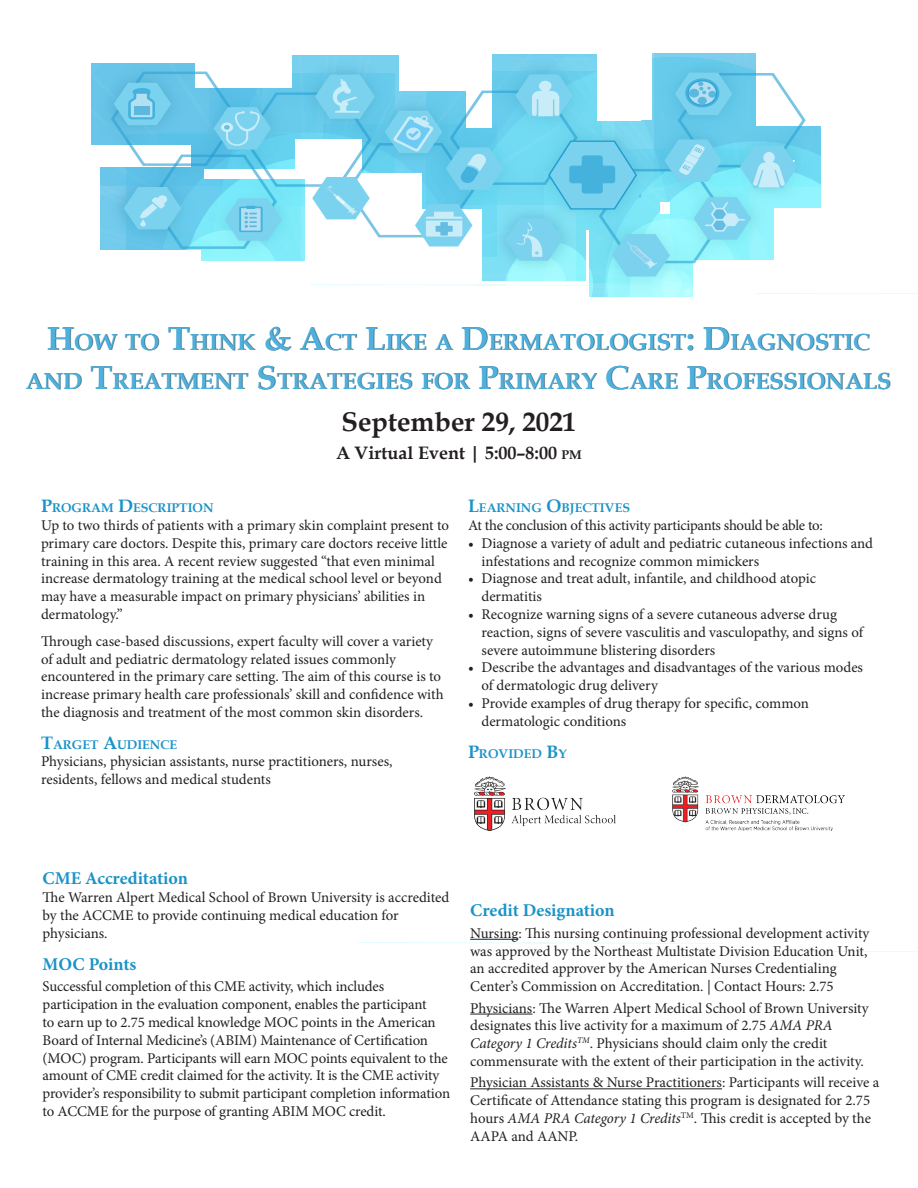
<style>
.page{position:relative;width:918px;height:1188px;background:#fff}
.page>*{position:absolute;margin:0;border:0;box-sizing:border-box;transform-origin:0 0}
.t1{font:700 27px "Book Antiqua";color:#231f20}
.t2{font:700 23.1px/39.6px "Book Antiqua";color:#4db0dd;text-align:center}
.t3{font:700 18px "Minion Pro";color:#1b93c8}
.t4{font:700 18px "Book Antiqua";color:#231f20}
.t5{font:14.85px/17.9px "Minion Pro";letter-spacing:-.005em;color:#231f20}
.t6{font:700 12.6px "Book Antiqua";color:#1b93c8}
.s1{font-size:33px}
.s2{font-size:12.6px}
.s3{font-size:18px}
.s4{font-style:italic}
</style>
<div class="page">
<img style="left:91px;top:63px;width:104px;height:122px">
<img style="left:652px;top:54px;width:103px;height:12px">
<img style="left:101px;top:168px;width:8px;height:81px">
<div style="left:91px;top:64px;width:103px;height:80px;background:#69c6ea"></div>
<svg style="left:109px;top:66px;width:809px;height:231px"></svg>
<div style="left:134px;top:106px;width:16px;height:9px;background:#5cb8de"></div>
<img style="left:673px;top:776px;width:172px;height:54px">
<img style="left:474px;top:776px;width:141px;height:54px">
<hr style="left:470px;top:939px;width:48px;height:1px;background:#231f20">
<hr style="left:470px;top:1014px;width:62px;height:1px;background:#231f20">
<hr style="left:470px;top:1088px;width:252px;height:1px;background:#231f20">
<h2 class="t2" style="left:26px;top:322px;width:867px"><span class="s1">H</span>OW TO <span class="s1">T</span>HINK <span class="s1">&amp; A</span>CT <span class="s1">L</span>IKE A <span class="s1">D</span>ERMATOLOGIST<span class="s1">: D</span>IAGNOSTIC<br>AND <span class="s1">T</span>REATMENT <span class="s1">S</span>TRATEGIES FOR <span class="s1">P</span>RIMARY <span class="s1">C</span>ARE <span class="s1">P</span>ROFESSIONALS</h2>
<h1 class="t1" style="left:342px;top:403px;width:236px">September 29, 2021</h1>
<p class="t4" style="left:336px;top:441px;width:247px">A Virtual Event | 5:00–8:00 <span class="s2">PM</span></p>
<p class="t6" style="left:41px;top:499px;width:174px"><span class="s3">P</span>ROGRAM <span class="s3">D</span>ESCRIPTION</p>
<p class="t5" style="left:41px;top:516px;width:410px">Up to two thirds of patients with a primary skin complaint present to primary care doctors. Despite this, primary care doctors receive little training in this area. A recent review suggested “that even minimal increase dermatology training at the medical school level or beyond may have a measurable impact on primary physicians’ abilities in dermatology.”</p>
<p class="t5" style="left:41px;top:632px;width:404px">Through case-based discussions, expert faculty will cover a variety of adult and pediatric dermatology related issues commonly encountered in the primary care setting. The aim of this course is to increase primary health care professionals’ skill and confidence with the diagnosis and treatment of the most common skin disorders.</p>
<p class="t6" style="left:41px;top:736px;width:138px"><span class="s3">T</span>ARGET <span class="s3">A</span>UDIENCE</p>
<p class="t5" style="left:41px;top:753px;width:353px">Physicians, physician assistants, nurse practitioners, nurses, residents, fellows and medical students</p>
<p class="t6" style="left:468px;top:499px;width:164px"><span class="s3">L</span>EARNING <span class="s3">O</span>BJECTIVES</p>
<p class="t5" style="left:468px;top:516px;width:356px">At the conclusion of this activity participants should be able to:</p>
<p class="t5" style="left:481px;top:534px;width:393px;text-indent:-13px">• Diagnose a variety of adult and pediatric cutaneous infections and infestations and recognize common mimickers</p>
<p class="t5" style="left:481px;top:570px;width:336px;text-indent:-13px">• Diagnose and treat adult, infantile, and childhood atopic dermatitis</p>
<p class="t5" style="left:481px;top:605px;width:383px;text-indent:-13px">• Recognize warning signs of a severe cutaneous adverse drug reaction, signs of severe vasculitis and vasculopathy, and signs of severe autoimmune blistering disorders</p>
<p class="t5" style="left:481px;top:659px;width:383px;text-indent:-13px">• Describe the advantages and disadvantages of the various modes of dermatologic drug delivery</p>
<p class="t5" style="left:481px;top:694px;width:329px;text-indent:-13px">• Provide examples of drug therapy for specific, common dermatologic conditions</p>
<p class="t6" style="left:468px;top:745px;width:100px"><span class="s3">P</span>ROVIDED <span class="s3">B</span>Y</p>
<p class="t3" style="left:43px;top:866px;width:147px">CME Accreditation</p>
<p class="t5" style="left:43px;top:888px;width:408px">The Warren Alpert Medical School of Brown University is accredited by the ACCME to provide continuing medical education for physicians.</p>
<p class="t3" style="left:43px;top:951px;width:95px">MOC Points</p>
<p class="t5" style="left:43px;top:978px;width:409px">Successful completion of this CME activity, which includes participation in the evaluation component, enables the participant<br>to earn up to 2.75 medical knowledge MOC points in the American Board of Internal Medicine’s (ABIM) Maintenance of Certification (MOC) program. Participants will earn MOC points equivalent to the amount of CME credit claimed for the activity. It is the CME activity provider’s responsibility to submit participant completion information to ACCME for the purpose of granting ABIM MOC credit.</p>
<p class="t3" style="left:470px;top:898px;width:146px">Credit Designation</p>
<p class="t5" style="left:470px;top:924px;width:401px">Nursing: This nursing continuing professional development activity was approved by the Northeast Multistate Division Education Unit, an accredited approver by the American Nurses Credentialing Center’s Commission on Accreditation. | Contact Hours: 2.75</p>
<p class="t5" style="left:470px;top:999px;width:400px">Physicians: The Warren Alpert Medical School of Brown University designates this live activity for a maximum of 2.75 <span class="s4">AMA PRA Category 1 Credits</span><sup>TM</sup>. Physicians should claim only the credit commensurate with the extent of their participation in the activity.</p>
<p class="t5" style="left:470px;top:1074px;width:411px">Physician Assistants &amp; Nurse Practitioners: Participants will receive a Certificate of Attendance stating this program is designated for 2.75 hours <span class="s4">AMA PRA Category 1 Credits</span><sup>TM</sup>. This credit is accepted by the AAPA and AANP.</p>
</div>
